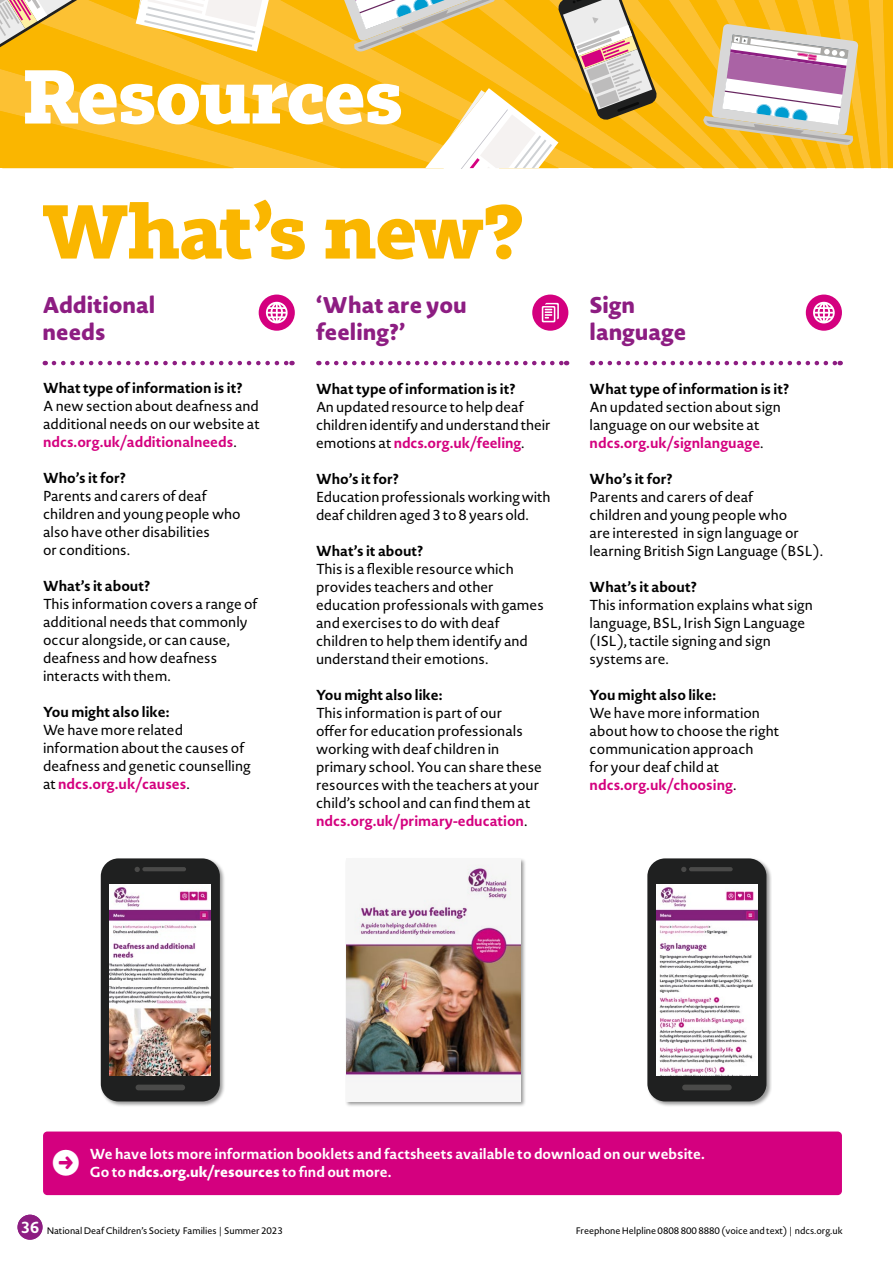
<style>
.page{position:relative;width:893px;height:1263px;background:#fff}
.page>*{position:absolute;margin:0;border:0;box-sizing:border-box;transform-origin:0 0}
.t1{font:700 75px "Tabac Slab";letter-spacing:-.02em;color:#fab600}
.t2{font:700 75px "Tabac Slab";letter-spacing:-.015em;color:#fff}
.t3{font:800 22.5px/27px "Novel Sans Rd Pro";color:#8d1d82}
.t4{font:14.25px/18px "Novel Sans Pro";color:#000}
.t5{font:700 14.25px "Novel Sans Pro";color:#000}
.t6{font:700 14.25px/18px "Novel Sans Pro";color:#fff}
.t7{font:9.3px "Novel Sans Pro";letter-spacing:-.005em;color:#000}
.s1{font-weight:700;color:#d4007f}
.s2{font-weight:800}
.s3{font-family:"Novel Sans Rd Pro";font-weight:700;font-size:15.75px;color:#fff}
</style>
<div class="page">
<hr style="left:892px;top:168px;width:1px;height:1095px;background:#f6f0f8">
<div style="left:18px;top:1215px;width:25px;height:25px;background:#8d1d82;border-radius:50%"></div>
<svg style="left:0;top:4px;width:327px;height:164px;background:#faba17"></svg>
<svg style="left:0;top:107px;width:234px;height:61px;background:#faba15"></svg>
<svg style="left:0;top:0;width:86px;height:58px;background:#eaba4e"></svg>
<svg style="left:136px;top:0;width:136px;height:52px"></svg>
<svg style="left:327px;top:0;width:566px;height:168px;background:#ecbe53"></svg>
<svg style="left:54px;top:361px;width:238px;height:4px"></svg>
<div style="left:43px;top:1131px;width:799px;height:64px;background:#d4007f;border-radius:4px"></div>
<svg style="left:327px;top:361px;width:240px;height:4px"></svg>
<svg style="left:601px;top:361px;width:240px;height:4px"></svg>
<div style="left:259px;top:295px;width:36px;height:36px;background:#d4007f;border-radius:50%"></div>
<svg style="left:266px;top:302px;width:22px;height:21px"></svg>
<div style="left:532px;top:295px;width:36px;height:36px;background:#d4007f;border-radius:50%"></div>
<svg style="left:542px;top:303px;width:17px;height:19px"></svg>
<div style="left:806px;top:295px;width:36px;height:36px;background:#d4007f;border-radius:50%"></div>
<svg style="left:813px;top:302px;width:22px;height:21px"></svg>
<div style="left:646px;top:857px;width:126px;height:250px;background:#000;opacity:.4"></div>
<div style="left:647px;top:858px;width:119px;height:243px;background:#1f2020;border-radius:18px"></div>
<hr style="left:689px;top:867px;width:44px;height:4px;background:#4a4a49;border-radius:2px">
<svg style="left:681px;top:867px;width:5px;height:5px"></svg>
<img style="left:656px;top:885px;width:101px;height:190px">
<div style="left:682px;top:1084px;width:50px;height:6px;background:#4a4a49;border-radius:3px"></div>
<div style="left:100px;top:857px;width:126px;height:250px;background:#000;opacity:.4"></div>
<div style="left:101px;top:858px;width:119px;height:243px;background:#1f2020;border-radius:18px"></div>
<hr style="left:142px;top:867px;width:44px;height:4px;background:#4a4a49;border-radius:2px">
<svg style="left:135px;top:867px;width:5px;height:5px"></svg>
<img style="left:110px;top:885px;width:101px;height:190px">
<div style="left:136px;top:1084px;width:49px;height:6px;background:#4a4a49;border-radius:3px"></div>
<div style="left:345px;top:857px;width:181px;height:250px;background:#000;opacity:.4"></div>
<img style="left:346px;top:858px;width:174px;height:243px">
<h1 class="t2" style="left:23px;top:50px;width:383px">Resources</h1>
<h1 class="t1" style="left:42px;top:185px;width:483px">What’s new?</h1>
<h2 class="t3" style="left:43px;top:290px;width:114px">Additional needs</h2>
<h2 class="t3" style="left:316px;top:290px;width:152px">‘What are you feeling?’</h2>
<h2 class="t3" style="left:590px;top:290px;width:98px">Sign language</h2>
<p class="t5" style="left:43px;top:378px;width:201px">What type of information is it?</p>
<p class="t4" style="left:43px;top:397px;width:218px;text-align:justify">A new section about deafness and additional needs on our website at <span class="s1">ndcs.org.uk/additionalneeds</span>.</p>
<p class="t5" style="left:43px;top:468px;width:84px">Who’s it for?</p>
<p class="t4" style="left:43px;top:487px;width:199px">Parents and carers of deaf children and young people who also have other disabilities<br>or conditions.</p>
<p class="t5" style="left:43px;top:576px;width:109px">What’s it about?</p>
<p class="t4" style="left:43px;top:595px;width:216px">This information covers a range of additional needs that commonly occur alongside, or can cause, deafness and how deafness interacts with them.</p>
<p class="t5" style="left:43px;top:702px;width:128px">You might also like:</p>
<p class="t4" style="left:43px;top:721px;width:209px">We have more related information about the causes of deafness and genetic counselling at <span class="s1">ndcs.org.uk/causes</span>.</p>
<p class="t5" style="left:316px;top:378px;width:201px">What type of information is it?</p>
<p class="t4" style="left:316px;top:397px;width:236px">An updated resource to help deaf children identify and understand their emotions at <span class="s1">ndcs.org.uk/feeling</span>.</p>
<p class="t5" style="left:316px;top:468px;width:84px">Who’s it for?</p>
<p class="t4" style="left:316px;top:487px;width:236px">Education professionals working with deaf children aged 3 to 8 years old.</p>
<p class="t5" style="left:316px;top:540px;width:109px">What’s it about?</p>
<p class="t4" style="left:316px;top:559px;width:229px">This is a flexible resource which provides teachers and other education professionals with games and exercises to do with deaf children to help them identify and understand their emotions.</p>
<p class="t5" style="left:316px;top:684px;width:128px">You might also like:</p>
<p class="t4" style="left:316px;top:703px;width:227px">This information is part of our<br>offer for education professionals working with deaf children in primary school. You can share these resources with the teachers at your child’s school and can find them at <span class="s1">ndcs.org.uk/primary-education</span>.</p>
<p class="t5" style="left:590px;top:378px;width:201px">What type of information is it?</p>
<p class="t4" style="left:590px;top:397px;width:193px">An updated section about sign language on our website at <span class="s1">ndcs.org.uk/signlanguage</span>.</p>
<p class="t5" style="left:590px;top:468px;width:84px">Who’s it for?</p>
<p class="t4" style="left:590px;top:487px;width:235px">Parents and carers of deaf<br>children and young people who<br>are interested in sign language or learning British Sign Language (BSL).</p>
<p class="t5" style="left:590px;top:576px;width:109px">What’s it about?</p>
<p class="t4" style="left:590px;top:595px;width:225px">This information explains what sign language, BSL, Irish Sign Language (ISL), tactile signing and sign systems are.</p>
<p class="t5" style="left:590px;top:684px;width:128px">You might also like:</p>
<p class="t4" style="left:590px;top:703px;width:191px">We have more information about how to choose the right communication approach<br>for your deaf child at <span class="s1">ndcs.org.uk/choosing</span>.</p>
<p class="t6" style="left:90px;top:1144px;width:616px">We have lots more information booklets and factsheets available to download on our website.<br>Go to <span class="s2">ndcs.org.uk/resources</span> to find out more.</p>
<p class="t7" style="left:21px;top:1224px;width:263px"><span class="s3">36</span> National Deaf Children’s Society Families | Summer 2023</p>
<p class="t7" style="left:576px;top:1224px;width:269px">Freephone Helpline 0808 800 8880 (voice and text) | ndcs.org.uk</p>
</div>
